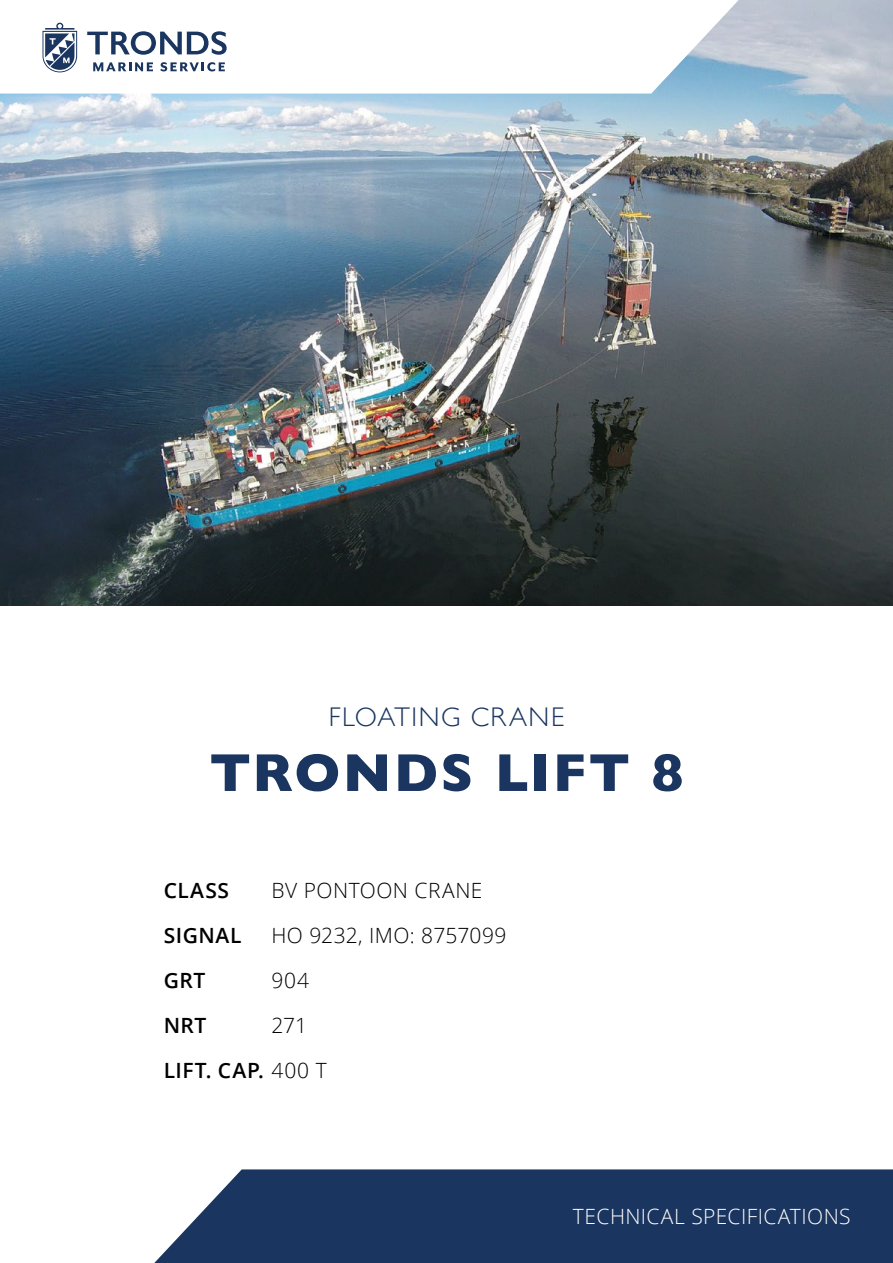
<style>
.page{position:relative;width:893px;height:1263px;background:#fff}
.page>*{position:absolute;margin:0;border:0;box-sizing:border-box;transform-origin:0 0}
.t1{font:700 54px "Gill Sans";letter-spacing:.04em;color:#1a355f}
.t2{font:300 27px "Gill Sans";letter-spacing:.055em;color:#1a355f}
.t3{font:300 21px "Open Sans";letter-spacing:.02em;color:#000}
.t4{font:600 21px/45px "Open Sans";letter-spacing:.03em;color:#000}
.t5{font:300 21px "Open Sans";letter-spacing:.02em;color:#fff}
.s1{font-weight:300}
</style>
<div class="page">
<img style="left:0;top:0;width:893px;height:606px">
<svg style="left:0;top:0;width:739px;height:94px"></svg>
<svg style="left:154px;top:1169px;width:739px;height:94px;background:#284169"></svg>
<svg style="left:87px;top:31px;width:140px;height:24px"></svg>
<svg style="left:93px;top:62px;width:60px;height:9px"></svg>
<svg style="left:160px;top:62px;width:65px;height:9px"></svg>
<svg style="left:43px;top:23px;width:34px;height:49px"></svg>
<p class="t2" style="left:329px;top:696px;width:237px">FLOATING CRANE</p>
<h1 class="t1" style="left:209px;top:730px;width:476px">TRONDS LIFT 8</h1>
<p class="t3" style="left:271px;top:876px;width:213px">BV PONTOON CRANE</p>
<p class="t3" style="left:271px;top:921px;width:237px">HO 9232, IMO: 8757099</p>
<p class="t3" style="left:271px;top:966px;width:39px">904</p>
<p class="t3" style="left:271px;top:1011px;width:37px">271</p>
<p class="t4" style="left:164px;top:1048px;width:165px">LIFT. CAP. <span class="s1">400 T</span></p>
<p class="t4" style="left:164px;top:868px;width:79px">CLASS<br>SIGNAL<br>GRT<br>NRT</p>
<p class="t5" style="left:573px;top:1202px;width:279px">TECHNICAL SPECIFICATIONS</p>
</div>
